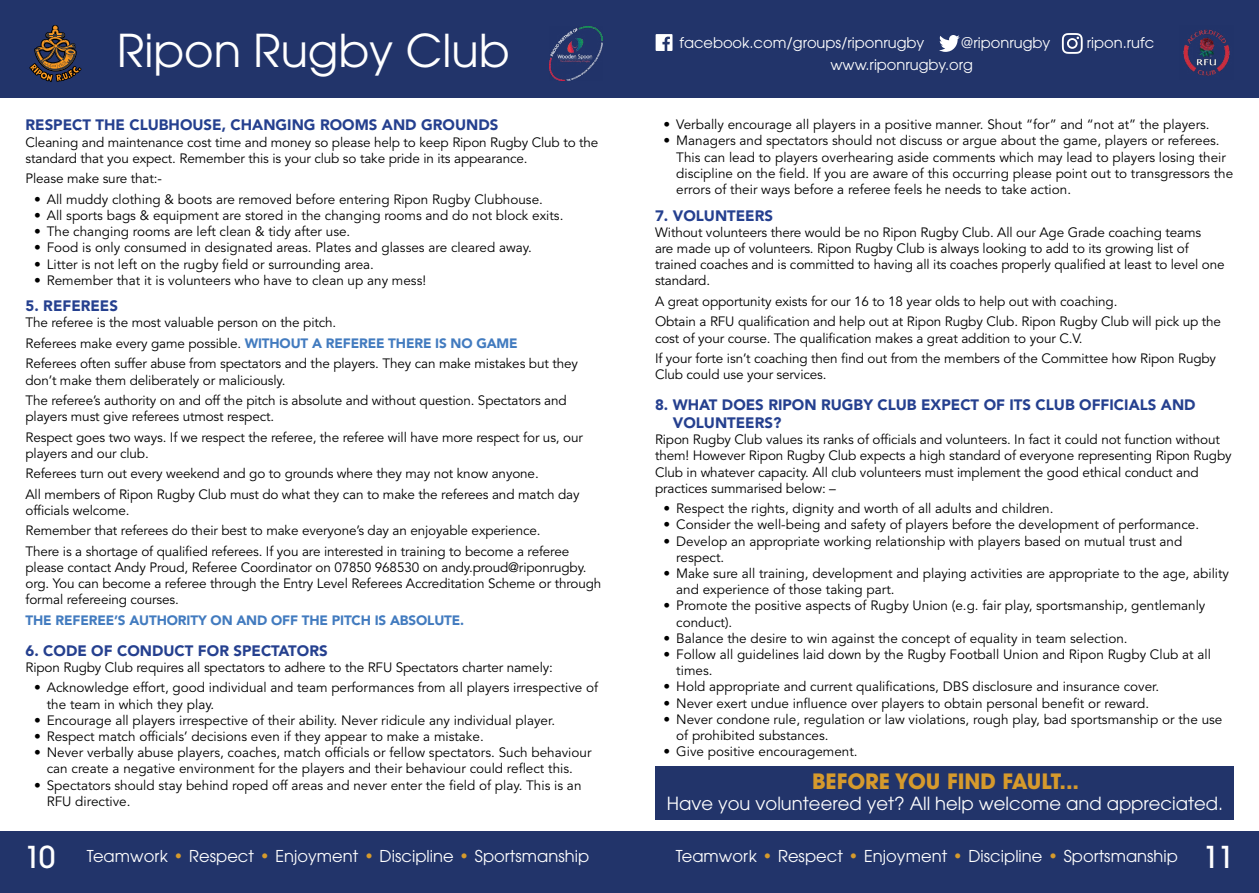
<style>
.page{position:relative;width:1259px;height:893px;background:#fff}
.page>*{position:absolute;margin:0;border:0;box-sizing:border-box;transform-origin:0 0}
.t1{font:45px "ITC Avant Garde Pro";color:#fff}
.t2{font:700 21px "ITC Avant Garde Pro";color:#d69a2c}
.t3{font:18px "ITC Avant Garde Pro";color:#fff}
.t4{font:16.35px "ITC Avant Garde Pro";letter-spacing:.005em;color:#fff}
.t5{font:900 15px/18px "Avenir LT Std";color:#25408f}
.t6{font:900 15px "Avenir LT Std";color:#fff}
.t7{font:14.7px "ITC Avant Garde Pro";color:#fff}
.t8{font:13.5px/16.2px "Avenir LT Std";letter-spacing:-.01em;color:#000}
.t9{font:900 13.5px "Avenir LT Std";letter-spacing:-.01em;color:#427bbf}
.s1{font-weight:900;color:#427bbf}
.s2{font-weight:500;font-size:30px}
.s3{font-weight:700;color:#d69a2c}
</style>
<div class="page">
<div style="left:0;top:832px;width:1259px;height:61px;background:#22346a"></div>
<div style="left:655px;top:766px;width:578px;height:54px;background:#22346a"></div>
<div style="left:0;top:0;width:1259px;height:98px;background:#22346a"></div>
<svg style="left:29px;top:25px;width:52px;height:57px"></svg>
<svg style="left:558px;top:35px;width:45px;height:46px"></svg>
<img style="left:549px;top:26px;width:53px;height:54px">
<img style="left:1183px;top:29px;width:47px;height:47px">
<svg style="left:939px;top:35px;width:20px;height:17px"></svg>
<svg style="left:655px;top:34px;width:17px;height:17px"></svg>
<svg style="left:1062px;top:33px;width:20px;height:21px"></svg>
<h1 class="t1" style="left:117px;top:22px;width:394px">Ripon Rugby Club</h1>
<p class="t5" style="left:26px;top:116px;width:474px">RESPECT THE CLUBHOUSE, CHANGING ROOMS AND GROUNDS</p>
<p class="t8" style="left:26px;top:134px;width:574px">Cleaning and maintenance cost time and money so please help to keep Ripon Rugby Club to the standard that you expect. Remember this is your club so take pride in its appearance.</p>
<p class="t8" style="left:26px;top:171px;width:138px">Please make sure that:-</p>
<p class="t8" style="left:34px;top:191px;width:510px">• All muddy clothing &amp; boots are removed before entering Ripon Rugby Clubhouse.</p>
<p class="t8" style="left:34px;top:208px;width:531px">• All sports bags &amp; equipment are stored in the changing rooms and do not block exits.</p>
<p class="t8" style="left:34px;top:224px;width:318px">• The changing rooms are left clean &amp; tidy after use.</p>
<p class="t8" style="left:34px;top:240px;width:499px">• Food is only consumed in designated areas. Plates and glasses are cleared away.</p>
<p class="t8" style="left:34px;top:256px;width:341px">• Litter is not left on the rugby field or surrounding area.</p>
<p class="t8" style="left:34px;top:272px;width:394px">• Remember that it is volunteers who have to clean up any mess!</p>
<p class="t5" style="left:26px;top:297px;width:94px">5. REFEREES</p>
<p class="t8" style="left:26px;top:313px;width:554px;line-height:20.4px">The referee is the most valuable person on the pitch.<br>Referees make every game possible. <span class="s1">WITHOUT A REFEREE THERE IS NO GAME<br></span>Referees often suffer abuse from spectators and the players. They can make mistakes but they</p>
<p class="t8" style="left:26px;top:370px;width:543px;line-height:20.4px">don’t make them deliberately or maliciously.<br>The referee’s authority on and off the pitch is absolute and without question. Spectators and</p>
<p class="t8" style="left:26px;top:407px;width:559px;line-height:20.4px">players must give referees utmost respect.<br>Respect goes two ways. If we respect the referee, the referee will have more respect for us, our</p>
<p class="t8" style="left:26px;top:443px;width:555px;line-height:20.4px">players and our club.<br>Referees turn out every weekend and go to grounds where they may not know anyone.<br>All members of Ripon Rugby Club must do what they can to make the referees and match day</p>
<p class="t8" style="left:26px;top:500px;width:545px;line-height:20.4px">officials welcome.<br>Remember that referees do their best to make everyone’s day an enjoyable experience.<br>There is a shortage of qualified referees. If you are interested in training to become a referee</p>
<p class="t8" style="left:26px;top:560px;width:577px">please contact Andy Proud, Referee Coordinator on 07850 968530 on andy.proud@riponrugby. org. You can become a referee through the Entry Level Referees Accreditation Scheme or through formal refereeing courses.</p>
<p class="t9" style="left:26px;top:612px;width:440px">THE REFEREE’S AUTHORITY ON AND OFF THE PITCH IS ABSOLUTE.</p>
<p class="t5" style="left:26px;top:641px;width:304px">6. CODE OF CONDUCT FOR SPECTATORS</p>
<p class="t8" style="left:26px;top:659px;width:529px">Ripon Rugby Club requires all spectators to adhere to the RFU Spectators charter namely:</p>
<p class="t8" style="left:47px;top:680px;width:553px;text-indent:-13px">• Acknowledge effort, good individual and team performances from all players irrespective of the team in which they play.</p>
<p class="t8" style="left:34px;top:712px;width:522px">• Encourage all players irrespective of their ability. Never ridicule any individual player.</p>
<p class="t8" style="left:34px;top:729px;width:451px">• Respect match officials’ decisions even if they appear to make a mistake.</p>
<p class="t8" style="left:34px;top:745px;width:559px;text-align:center">• Never verbally abuse players, coaches, match officials or fellow spectators. Such behaviour can create a negative environment for the players and their behaviour could reflect this.</p>
<p class="t8" style="left:47px;top:777px;width:536px;text-indent:-13px">• Spectators should stay behind roped off areas and never enter the field of play. This is an<br>RFU directive.</p>
<p class="t7" style="left:679px;top:34px;width:246px">facebook.com/groups/riponrugby</p>
<p class="t7" style="left:961px;top:34px;width:91px">@riponrugby</p>
<p class="t7" style="left:1087px;top:34px;width:69px">ripon.rufc</p>
<p class="t7" style="left:830px;top:56px;width:144px">www.riponrugby.org</p>
<p class="t6" style="left:840px;top:62px;width:149px">www.riponrugby.org</p>
<p class="t8" style="left:663px;top:117px;width:548px">• Verbally encourage all players in a positive manner. Shout “for” and “not at” the players.</p>
<p class="t8" style="left:676px;top:133px;width:558px;text-indent:-13px">• Managers and spectators should not discuss or argue about the game, players or referees.<br>This can lead to players overhearing aside comments which may lead to players losing their discipline on the field. If you are aware of this occurring please point out to transgressors the errors of their ways before a referee feels he needs to take action.</p>
<p class="t5" style="left:655px;top:206px;width:120px">7. VOLUNTEERS</p>
<p class="t8" style="left:655px;top:224px;width:571px">Without volunteers there would be no Ripon Rugby Club. All our Age Grade coaching teams<br>are made up of volunteers. Ripon Rugby Club is always looking to add to its growing list of trained coaches and is committed to having all its coaches properly qualified at least to level one standard.</p>
<p class="t8" style="left:655px;top:291px;width:567px;line-height:20.4px">A great opportunity exists for our 16 to 18 year olds to help out with coaching.<br>Obtain a RFU qualification and help out at Ripon Rugby Club. Ripon Rugby Club will pick up the</p>
<p class="t8" style="left:655px;top:328px;width:562px;line-height:20.4px">cost of your course. The qualification makes a great addition to your C.V.<br>If your forte isn’t coaching then find out from the members of the Committee how Ripon Rugby</p>
<p class="t8" style="left:655px;top:367px;width:173px">Club could use your services.</p>
<p class="t5" style="left:673px;top:396px;width:524px;text-indent:-18px">8. WHAT DOES RIPON RUGBY CLUB EXPECT OF ITS CLUB OFFICIALS AND<br>VOLUNTEERS?</p>
<p class="t8" style="left:655px;top:432px;width:578px">Ripon Rugby Club values its ranks of officials and volunteers. In fact it could not function without them! However Ripon Rugby Club expects a high standard of everyone representing Ripon Rugby Club in whatever capacity. All club volunteers must implement the good ethical conduct and practices summarised below: –</p>
<p class="t8" style="left:663px;top:501px;width:391px">• Respect the rights, dignity and worth of all adults and children.</p>
<p class="t8" style="left:663px;top:517px;width:537px">• Consider the well-being and safety of players before the development of performance.</p>
<p class="t8" style="left:676px;top:533px;width:507px;text-indent:-13px">• Develop an appropriate working relationship with players based on mutual trust and respect.</p>
<p class="t8" style="left:676px;top:566px;width:554px;text-indent:-13px">• Make sure all training, development and playing activities are appropriate to the age, ability and experience of those taking part.</p>
<p class="t8" style="left:676px;top:598px;width:531px;text-indent:-13px">• Promote the positive aspects of Rugby Union (e.g. fair play, sportsmanship, gentlemanly conduct).</p>
<p class="t8" style="left:663px;top:630px;width:466px">• Balance the desire to win against the concept of equality in team selection.</p>
<p class="t8" style="left:676px;top:647px;width:536px;text-indent:-13px">• Follow all guidelines laid down by the Rugby Football Union and Ripon Rugby Club at all times.</p>
<p class="t8" style="left:663px;top:679px;width:497px">• Hold appropriate and current qualifications, DBS disclosure and insurance cover.</p>
<p class="t8" style="left:663px;top:695px;width:487px">• Never exert undue influence over players to obtain personal benefit or reward.</p>
<p class="t8" style="left:676px;top:711px;width:548px;text-indent:-13px">• Never condone rule, regulation or law violations, rough play, bad sportsmanship or the use of prohibited substances.</p>
<p class="t8" style="left:663px;top:744px;width:196px">• Give positive encouragement.</p>
<h2 class="t2" style="left:812px;top:767px;width:269px">BEFORE YOU FIND FAULT...</h2>
<h3 class="t3" style="left:667px;top:792px;width:558px">Have you volunteered yet? All help welcome and appreciated.</h3>
<p class="t4" style="left:24px;top:846px;width:567px"><span class="s2">10</span> Teamwork <span class="s3">•</span> Respect <span class="s3">•</span> Enjoyment <span class="s3">•</span> Discipline <span class="s3">•</span> Sportsmanship</p>
<p class="t4" style="left:675px;top:846px;width:560px">Teamwork <span class="s3">•</span> Respect <span class="s3">•</span> Enjoyment <span class="s3">•</span> Discipline <span class="s3">•</span> Sportsmanship <span class="s2">11</span></p>
</div>
